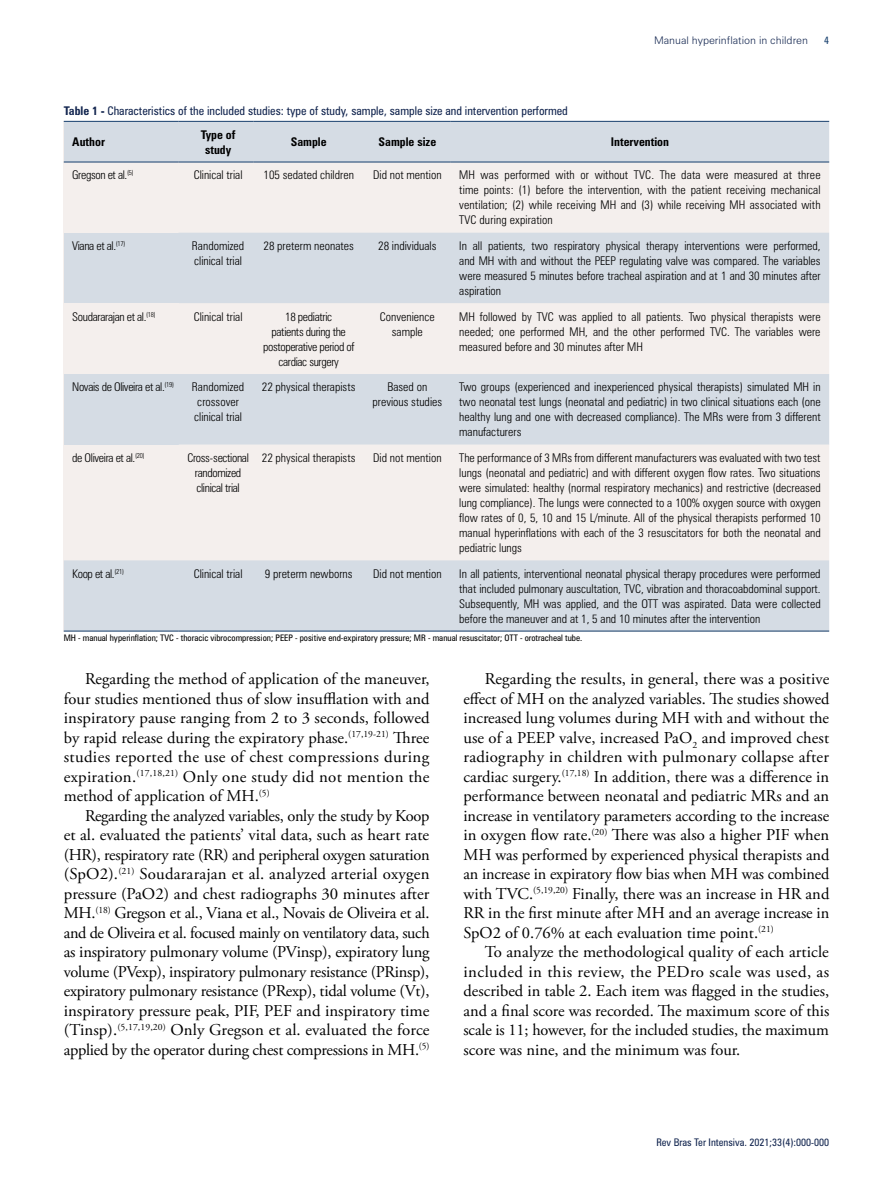
<style>
.page{position:relative;width:893px;height:1191px;background:#fff}
.page>*{position:absolute;margin:0;border:0;box-sizing:border-box;transform-origin:0 0}
.t1{font:16.5px/19.5px "Adobe Garamond Pro";color:#000;text-align:justify}
.t2{font:300 condensed 12px/15px "Zurich BT";color:#000;text-align:justify}
.t3{font:300 condensed 12px/15px "Zurich BT";letter-spacing:-.03em;color:#000;text-align:center}
.t4{font:condensed 12px "Zurich BT";color:#12254f}
.t5{font:700 condensed 12px/15px "Zurich BT";color:#000;text-align:center}
.t6{font:condensed 10.5px "Zurich BT";color:#12254f}
.t7{font:300 10.5px "Zurich BT";color:#12254f}
.t8{font:condensed 10.5px "Zurich BT";color:#163f6d}
.t9{font:condensed 9px "Zurich BT";color:#000}
.s1{font-weight:700}
</style>
<div class="page">
<div style="left:64px;top:121px;width:115px;height:41px;background:#d5dce4"></div>
<div style="left:179px;top:122px;width:650px;height:40px;background:#d5dce4"></div>
<div style="left:64px;top:162px;width:115px;height:71px;background:#f4efed"></div>
<div style="left:179px;top:163px;width:650px;height:70px;background:#f4efed"></div>
<div style="left:64px;top:233px;width:115px;height:70px;background:#d5dce4"></div>
<div style="left:179px;top:233px;width:650px;height:70px;background:#d5dce4"></div>
<div style="left:64px;top:303px;width:115px;height:71px;background:#f4efed"></div>
<div style="left:179px;top:303px;width:650px;height:71px;background:#f4efed"></div>
<div style="left:64px;top:374px;width:115px;height:71px;background:#d5dce4"></div>
<div style="left:179px;top:374px;width:650px;height:71px;background:#d5dce4"></div>
<div style="left:64px;top:445px;width:115px;height:115px;background:#f4efed"></div>
<div style="left:179px;top:445px;width:650px;height:115px;background:#f4efed"></div>
<div style="left:64px;top:560px;width:765px;height:71px;background:#d5dce4"></div>
<hr style="left:64px;top:121px;width:115px;height:1px;background:#163f6d">
<hr style="left:179px;top:121px;width:74px;height:1px;background:#163f6d">
<hr style="left:253px;top:121px;width:111px;height:1px;background:#163f6d">
<hr style="left:364px;top:121px;width:87px;height:1px;background:#163f6d">
<hr style="left:451px;top:121px;width:378px;height:1px;background:#163f6d">
<hr style="left:64px;top:162px;width:115px;height:1px;background:#163f6d">
<hr style="left:179px;top:162px;width:74px;height:1px;background:#163f6d">
<hr style="left:253px;top:162px;width:111px;height:1px;background:#163f6d">
<hr style="left:364px;top:162px;width:87px;height:1px;background:#163f6d">
<hr style="left:451px;top:162px;width:378px;height:1px;background:#163f6d">
<hr style="left:64px;top:631px;width:115px;height:1px;background:#163f6d">
<hr style="left:179px;top:631px;width:74px;height:1px;background:#163f6d">
<hr style="left:253px;top:631px;width:111px;height:1px;background:#163f6d">
<hr style="left:364px;top:631px;width:87px;height:1px;background:#163f6d">
<hr style="left:451px;top:631px;width:378px;height:1px;background:#163f6d">
<p class="t7" style="left:654px;top:34px;width:155px">Manual hyperinflation in children</p>
<p class="t8" style="left:824px;top:34px;width:7px">4</p>
<p class="t4" style="left:64px;top:103px;width:506px"><span class="s1">Table 1 -</span> Characteristics of the included studies: type of study, sample, sample size and intervention performed</p>
<p class="t5" style="left:72px;top:134px;width:34px">Author</p>
<p class="t5" style="left:201px;top:127px;width:36px">Type of study</p>
<p class="t5" style="left:291px;top:134px;width:37px">Sample</p>
<p class="t5" style="left:379px;top:134px;width:59px">Sample size</p>
<p class="t5" style="left:611px;top:134px;width:60px">Intervention</p>
<p class="t3" style="left:72px;top:167px;width:63px">Gregson et al.<sup>(5)</sup></p>
<p class="t2" style="left:194px;top:167px;width:50px">Clinical trial</p>
<p class="t2" style="left:263px;top:167px;width:92px">105 sedated children</p>
<p class="t2" style="left:373px;top:167px;width:70px">Did not mention</p>
<p class="t2" style="left:459px;top:167px;width:363px">MH was performed with or without TVC. The data were measured at three time points: (1) before the intervention, with the patient receiving mechanical ventilation; (2) while receiving MH and (3) while receiving MH associated with TVC during expiration</p>
<p class="t3" style="left:72px;top:238px;width:55px">Viana et al.<sup>(17)</sup></p>
<p class="t2" style="left:192px;top:238px;width:54px">Randomized clinical trial</p>
<p class="t2" style="left:263px;top:238px;width:92px">28 preterm neonates</p>
<p class="t2" style="left:378px;top:238px;width:60px">28 individuals</p>
<p class="t2" style="left:459px;top:238px;width:363px">In all patients, two respiratory physical therapy interventions were performed, and MH with and without the PEEP regulating valve was compared. The variables were measured 5 minutes before tracheal aspiration and at 1 and 30 minutes after aspiration</p>
<p class="t3" style="left:72px;top:309px;width:85px">Soudararajan et al.<sup>(18)</sup></p>
<p class="t2" style="left:194px;top:309px;width:50px">Clinical trial</p>
<p class="t3" style="left:263px;top:309px;width:93px">18 pediatric<br>patients during the postoperative period of cardiac surgery</p>
<p class="t2" style="left:380px;top:309px;width:56px;text-align:center">Convenience sample</p>
<p class="t2" style="left:459px;top:309px;width:363px">MH followed by TVC was applied to all patients. Two physical therapists were needed; one performed MH, and the other performed TVC. The variables were measured before and 30 minutes after MH</p>
<p class="t3" style="left:72px;top:379px;width:103px">Novais de Oliveira et al.<sup>(19)</sup></p>
<p class="t2" style="left:192px;top:379px;width:54px;text-align:left">Randomized crossover clinical trial</p>
<p class="t2" style="left:262px;top:379px;width:95px">22 physical therapists</p>
<p class="t2" style="left:372px;top:379px;width:71px;text-align:center">Based on previous studies</p>
<p class="t2" style="left:459px;top:379px;width:363px">Two groups (experienced and inexperienced physical therapists) simulated MH in two neonatal test lungs (neonatal and pediatric) in two clinical situations each (one healthy lung and one with decreased compliance). The MRs were from 3 different manufacturers</p>
<p class="t3" style="left:72px;top:450px;width:74px">de Oliveira et al.<sup>(20)</sup></p>
<p class="t3" style="left:187px;top:450px;width:63px">Cross-sectional randomized clinical trial</p>
<p class="t2" style="left:262px;top:450px;width:95px">22 physical therapists</p>
<p class="t2" style="left:373px;top:450px;width:70px">Did not mention</p>
<p class="t2" style="left:459px;top:450px;width:363px">The performance of 3 MRs from different manufacturers was evaluated with two test lungs (neonatal and pediatric) and with different oxygen flow rates. Two situations were simulated: healthy (normal respiratory mechanics) and restrictive (decreased lung compliance). The lungs were connected to a 100% oxygen source with oxygen flow rates of 0, 5, 10 and 15 L/minute. All of the physical therapists performed 10 manual hyperinflations with each of the 3 resuscitators for both the neonatal and pediatric lungs</p>
<p class="t2" style="left:72px;top:565px;width:53px">Koop et al.<sup>(21)</sup></p>
<p class="t2" style="left:194px;top:565px;width:50px">Clinical trial</p>
<p class="t2" style="left:265px;top:565px;width:89px">9 preterm newborns</p>
<p class="t2" style="left:373px;top:565px;width:70px">Did not mention</p>
<p class="t2" style="left:459px;top:565px;width:363px">In all patients, interventional neonatal physical therapy procedures were performed that included pulmonary auscultation, TVC, vibration and thoracoabdominal support.<br>Subsequently, MH was applied, and the OTT was aspirated. Data were collected before the maneuver and at 1, 5 and 10 minutes after the intervention</p>
<p class="t9" style="left:64px;top:632px;width:520px">MH - manual hyperinflation; TVC - thoracic vibrocompression; PEEP - positive end-expiratory pressure; MR - manual resuscitator; OTT - orotracheal tube.</p>
<p class="t1" style="left:64px;top:669px;width:367px;text-indent:21px">Regarding the method of application of the maneuver, four studies mentioned thus of slow insufflation with and inspiratory pause ranging from 2 to 3 seconds, followed by rapid release during the expiratory phase.<sup>(17,19-21)</sup> Three studies reported the use of chest compressions during expiration.<sup>(17,18,21)</sup> Only one study did not mention the method of application of MH.<sup>(5)</sup></p>
<p class="t1" style="left:64px;top:806px;width:367px;text-indent:21px">Regarding the analyzed variables, only the study by Koop et al. evaluated the patients’ vital data, such as heart rate (HR), respiratory rate (RR) and peripheral oxygen saturation (SpO2).<sup>(21)</sup> Soudararajan et al. analyzed arterial oxygen pressure (PaO2) and chest radiographs 30 minutes after MH.<sup>(18)</sup> Gregson et al., Viana et al., Novais de Oliveira et al. and de Oliveira et al. focused mainly on ventilatory data, such as inspiratory pulmonary volume (PVinsp), expiratory lung volume (PVexp), inspiratory pulmonary resistance (PRinsp), expiratory pulmonary resistance (PRexp), tidal volume (Vt), inspiratory pressure peak, PIF, PEF and inspiratory time (Tinsp).<sup>(5,17,19,20)</sup> Only Gregson et al. evaluated the force applied by the operator during chest compressions in MH.<sup>(5)</sup></p>
<p class="t1" style="left:463px;top:669px;width:367px;text-indent:21px">Regarding the results, in general, there was a positive effect of MH on the analyzed variables. The studies showed increased lung volumes during MH with and without the use of a PEEP valve, increased PaO<sub>2</sub> and improved chest radiography in children with pulmonary collapse after cardiac surgery.<sup>(17,18)</sup> In addition, there was a difference in performance between neonatal and pediatric MRs and an increase in ventilatory parameters according to the increase in oxygen flow rate.<sup>(20)</sup> There was also a higher PIF when MH was performed by experienced physical therapists and an increase in expiratory flow bias when MH was combined with TVC.<sup>(5,19,20)</sup> Finally, there was an increase in HR and RR in the first minute after MH and an average increase in SpO2 of 0.76% at each evaluation time point.<sup>(21)</sup></p>
<p class="t1" style="left:463px;top:942px;width:367px;text-indent:21px">To analyze the methodological quality of each article included in this review, the PEDro scale was used, as described in table 2. Each item was flagged in the studies, and a final score was recorded. The maximum score of this scale is 11; however, for the included studies, the maximum score was nine, and the minimum was four.</p>
<p class="t6" style="left:656px;top:1135px;width:174px">Rev Bras Ter Intensiva. 2021;33(4):000-000</p>
</div>
